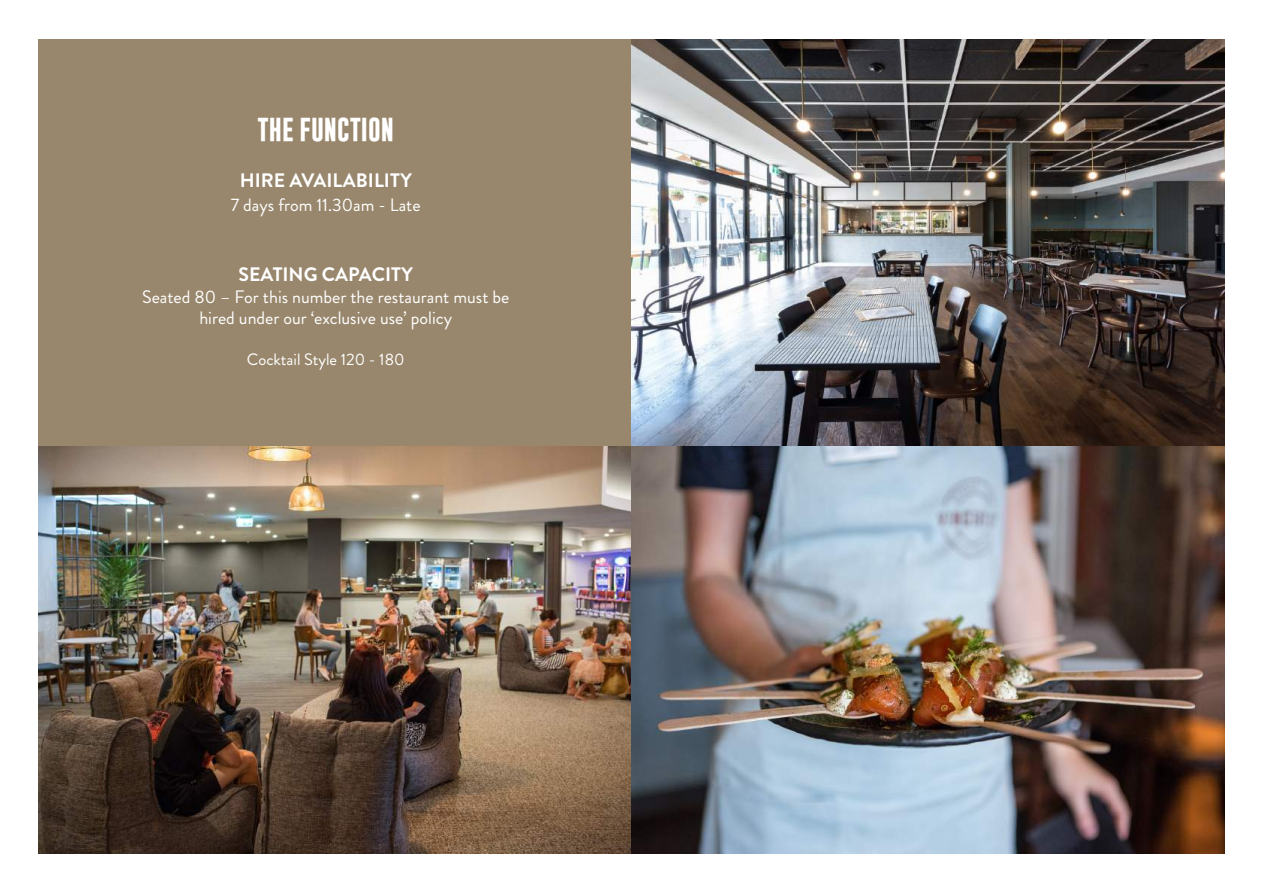
<style>
.page{position:relative;width:1263px;height:893px;background:#fff}
.page>*{position:absolute;margin:0;border:0;box-sizing:border-box;transform-origin:0 0}
.t1{font:700 24px "Gobold";color:#fff}
.t2{font:700 19.5px "Brandon Grotesque";color:#fff}
.t3{font:18px/21.6px "Brandon Grotesque";color:#fff;text-align:center}
.t4{font:16.5px "Brandon Grotesque";color:#fff}
</style>
<div class="page">
<div style="left:38px;top:39px;width:1187px;height:815px;background:#98876c"></div>
<img style="left:631px;top:39px;width:594px;height:407px">
<img style="left:38px;top:446px;width:1187px;height:408px">
<h1 class="t1" style="left:258px;top:113px;width:138px">THE FUNCTION</h1>
<p class="t2" style="left:240px;top:167px;width:174px">HIRE AVAILABILITY</p>
<p class="t3" style="left:231px;top:194px;width:191px">7 days from 11.30am - Late</p>
<p class="t2" style="left:238px;top:261px;width:176px">SEATING CAPACITY</p>
<p class="t3" style="left:142px;top:286px;width:369px">Seated 80 – For this number the restaurant must be hired under our ‘exclusive use’ policy</p>
<p class="t4" style="left:247px;top:348px;width:159px">Cocktail Style 120 - 180</p>
</div>
